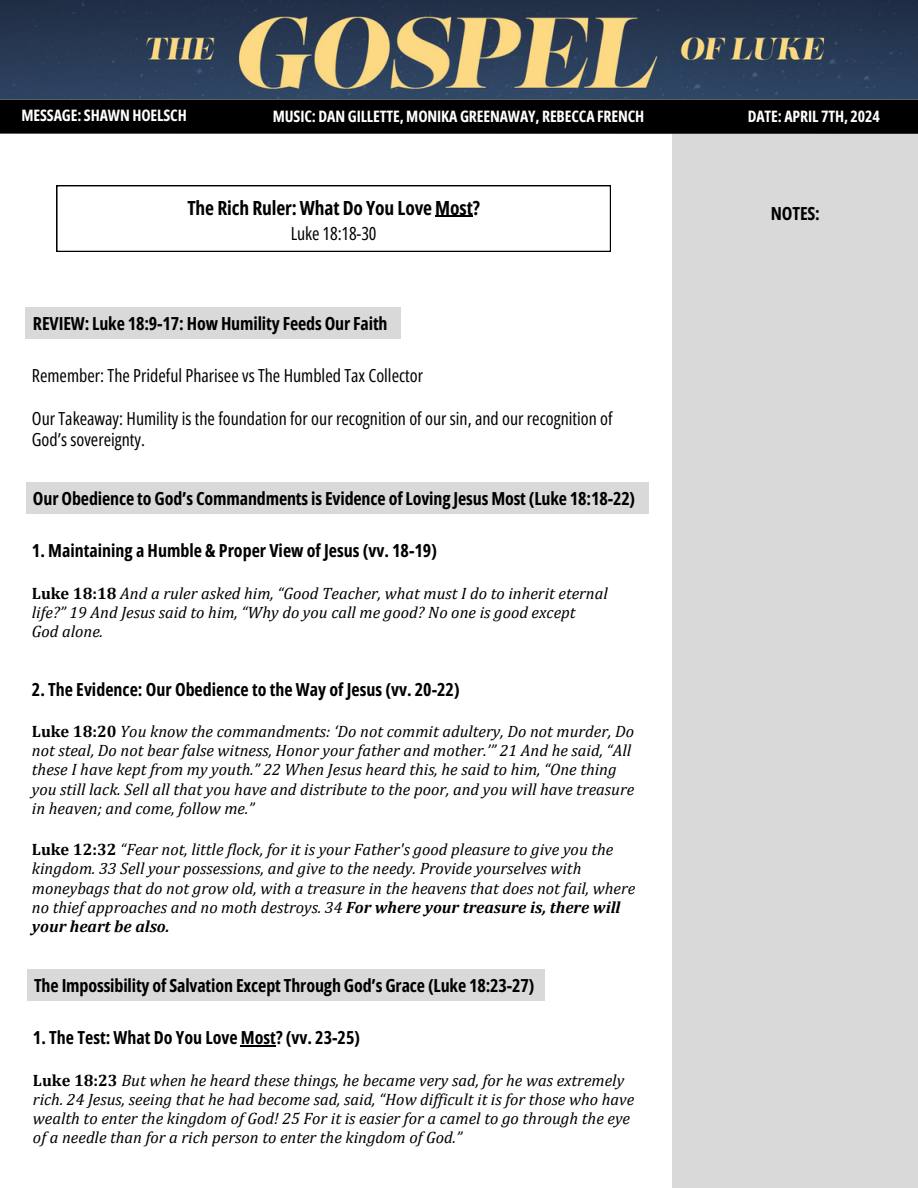
<style>
.page{position:relative;width:918px;height:1188px;background:#fff}
.page>*{position:absolute;margin:0;border:0;box-sizing:border-box;transform-origin:0 0}
.t1{font:700 19.5px "Open Sans Condensed";letter-spacing:-.005em;color:#000}
.t2{font:700 18px "Open Sans Condensed";letter-spacing:-.005em;color:#000}
.t3{font:18px/21.3px "Open Sans Condensed";color:#000}
.t4{font:italic 16.5px/19.2px "Cambria";color:#000}
.t5{font:700 15.75px "Open Sans Condensed";letter-spacing:-.005em;color:#fff}
.s1{font-weight:700;font-style:normal}
.s2{font-weight:700}
</style>
<div class="page">
<img style="left:0;top:0;width:918px;height:99px">
<div style="left:673px;top:132px;width:245px;height:1056px;background:#d9d9d9"></div>
<div style="left:0;top:99px;width:918px;height:35px;background:#000"></div>
<svg style="left:56px;top:185px;width:555px;height:67px"></svg>
<div style="left:26px;top:307px;width:375px;height:32px;background:#d9d9d9"></div>
<hr style="left:435px;top:216px;width:38px;height:1px;background:#000">
<div style="left:26px;top:482px;width:622px;height:32px;background:#d9d9d9"></div>
<div style="left:27px;top:969px;width:518px;height:32px;background:#d9d9d9"></div>
<hr style="left:241px;top:1045px;width:35px;height:1px;background:#000">
<h4 class="t5" style="left:21px;top:105px;width:167px">MESSAGE: SHAWN HOELSCH</h4>
<h1 class="t5" style="left:273px;top:105px;width:373px">MUSIC: DAN GILLETTE, MONIKA GREENAWAY, REBECCA FRENCH</h1>
<h3 class="t5" style="left:748px;top:105px;width:134px">DATE: APRIL 7TH, 2024</h3>
<h4 class="t1" style="left:187px;top:194px;width:294px">The Rich Ruler: What Do You Love Most?</h4>
<h4 class="t3" style="left:291px;top:223px;width:87px">Luke 18:18-30</h4>
<h4 class="t2" style="left:33px;top:311px;width:356px">REVIEW: Luke 18:9-17: How Humility Feeds Our Faith</h4>
<h2 class="t3" style="left:32px;top:365px;width:393px">Remember: The Prideful Pharisee vs The Humbled Tax Collector</h2>
<p class="t3" style="left:32px;top:407px;width:582px">Our Takeaway: Humility is the foundation for our recognition of our sin, and our recognition of<br>God’s sovereignty.</p>
<h2 class="t2" style="left:33px;top:486px;width:604px">Our Obedience to God’s Commandments is Evidence of Loving Jesus Most (Luke 18:18-22)</h2>
<p class="t2" style="left:32px;top:538px;width:407px">1. Maintaining a Humble &amp; Proper View of Jesus (vv. 18-19)</p>
<h3 class="t4" style="left:32px;top:583px;width:577px"><span class="s1">Luke 18:18</span> And a ruler asked him, “Good Teacher, what must I do to inherit eternal life?” 19 And Jesus said to him, “Why do you call me good? No one is good except</h3>
<h2 class="t4" style="left:32px;top:622px;width:73px">God alone.</h2>
<p class="t2" style="left:32px;top:676px;width:429px">2. The Evidence: Our Obedience to the Way of Jesus (vv. 20-22)</p>
<h2 class="t4" style="left:32px;top:722px;width:604px"><span class="s1">Luke 18:20</span> You know the commandments: ‘Do not commit adultery, Do not murder, Do not steal, Do not bear false witness, Honor your father and mother.’” 21 And he said, “All these I have kept from my youth.” 22 When Jesus heard this, he said to him, “One thing you still lack. Sell all that you have and distribute to the poor, and you will have treasure in heaven; and come, follow me.”</h2>
<p class="t4" style="left:32px;top:840px;width:605px"><span class="s1">Luke 12:32</span> “Fear not, little flock, for it is your Father's good pleasure to give you the kingdom. 33 Sell your possessions, and give to the needy. Provide yourselves with moneybags that do not grow old, with a treasure in the heavens that does not fail, where no thief approaches and no moth destroys. 34 <span class="s2">For where your treasure is, there will your heart be also.</span></p>
<h2 class="t2" style="left:34px;top:973px;width:502px">The Impossibility of Salvation Except Through God’s Grace (Luke 18:23-27)</h2>
<p class="t2" style="left:33px;top:1025px;width:329px">1. The Test: What Do You Love Most? (vv. 23-25)</p>
<h2 class="t4" style="left:33px;top:1070px;width:603px"><span class="s1">Luke 18:23</span> But when he heard these things, he became very sad, for he was extremely rich. 24 Jesus, seeing that he had become sad, said, “How dif icult it is for those who have wealth to enter the kingdom of God! 25 For it is easier for a camel to go through the eye of a needle than for a rich person to enter the kingdom of God.”</h2>
<h3 class="t2" style="left:771px;top:201px;width:51px">NOTES:</h3>
</div>
